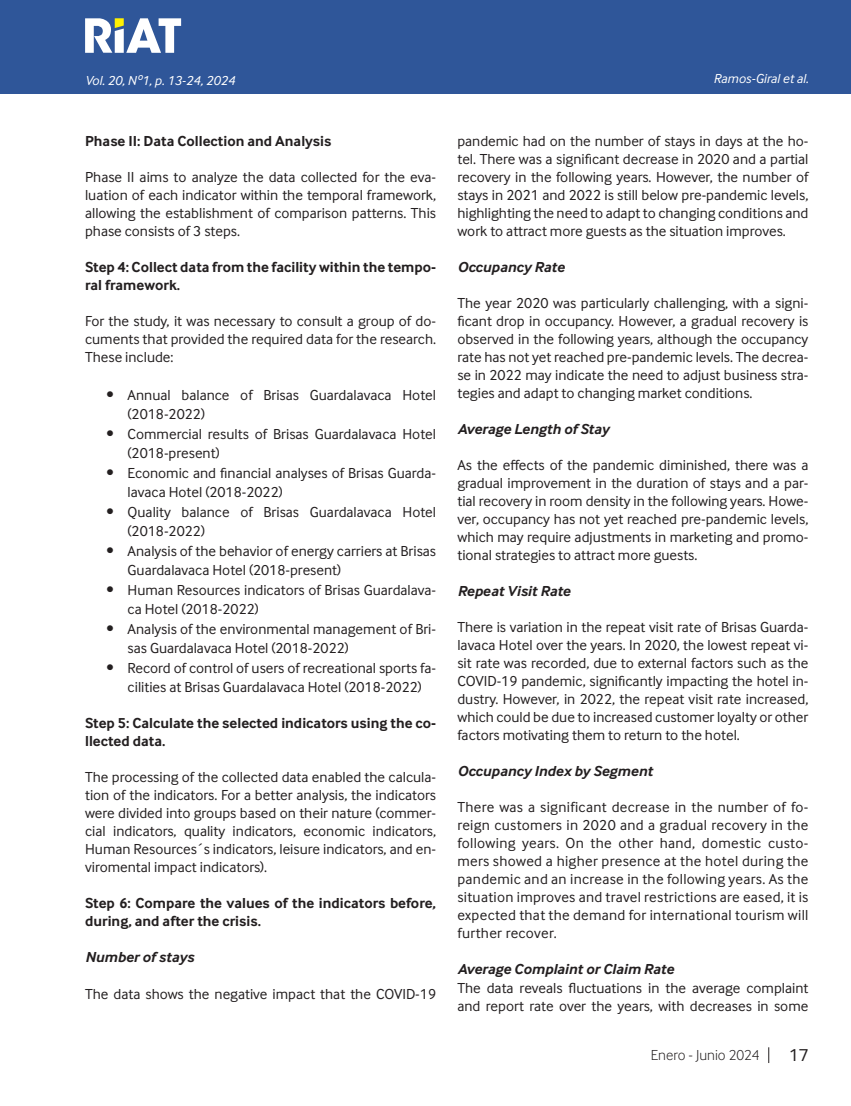
<style>
.page{position:relative;width:851px;height:1106px;background:#fff}
.page>*{position:absolute;margin:0;border:0;box-sizing:border-box;transform-origin:0 0}
.t1{font:18px "Inter Face";color:#231f20}
.Cuerpo_de_Texto{font:15px/18px "Inter Face";color:#231f20;text-align:justify}
.Cuerpo_de_Texto-2{font:700 15px/18px "Inter Face";color:#231f20}
.Cuerpo_de_Texto-3{font:italic 700 15px "Inter Face";color:#231f20}
.t2{font:300 15px "Inter Face";color:#231f20}
.Cuño_de_pagina{font:italic 13.5px "Inter Face";color:#fff}
</style>
<div class="page">
<div style="left:0;top:0;width:850px;height:94px;background:#2f5699"></div>
<svg style="left:768px;top:1047px;width:1px;height:16px"></svg>
<svg style="left:85px;top:18px;width:96px;height:35px"></svg>
<p class="Cuño_de_pagina" style="left:85px;top:72px;width:151px">Vol. 20, Nº1, p. 13-24, 2024</p>
<p class="Cuño_de_pagina" style="left:713px;top:71px;width:96px">Ramos-Giral et al.</p>
<p class="Cuerpo_de_Texto-2" style="left:85px;top:132px;width:248px">Phase II: Data Collection and Analysis</p>
<p class="Cuerpo_de_Texto" style="left:85px;top:168px;width:352px">Phase II aims to analyze the data collected for the eva&shy;luation of each indicator within the temporal framework, allowing the establishment of comparison patterns. This phase consists of 3 steps.</p>
<p class="Cuerpo_de_Texto-2" style="left:85px;top:258px;width:352px">Step 4: Collect data from the facility within the tempo&shy;ral framework.</p>
<p class="Cuerpo_de_Texto" style="left:85px;top:312px;width:352px">For the study, it was necessary to consult a group of do&shy;cuments that provided the required data for the research.<br>These include:</p>
<p class="Cuerpo_de_Texto" style="left:128px;top:385px;width:310px;line-height:19.5px;text-indent:-21px">• Annual balance of Brisas Guardalavaca Hotel (2018-2022)</p>
<p class="Cuerpo_de_Texto" style="left:128px;top:424px;width:310px;line-height:19.5px;text-indent:-21px">• Commercial results of Brisas Guardalavaca Hotel (2018-present)</p>
<p class="Cuerpo_de_Texto" style="left:128px;top:463px;width:310px;line-height:19.5px;text-indent:-21px">• Economic and financial analyses of Brisas Guarda&shy;lavaca Hotel (2018-2022)</p>
<p class="Cuerpo_de_Texto" style="left:128px;top:502px;width:310px;line-height:19.5px;text-indent:-21px">• Quality balance of Brisas Guardalavaca Hotel (2018-2022)</p>
<p class="Cuerpo_de_Texto" style="left:128px;top:541px;width:310px;line-height:19.5px;text-indent:-21px">• Analysis of the behavior of energy carriers at Brisas<br>Guardalavaca Hotel (2018-present)</p>
<p class="Cuerpo_de_Texto" style="left:128px;top:580px;width:310px;line-height:19.5px;text-indent:-21px">• Human Resources indicators of Brisas Guardalava&shy;ca Hotel (2018-2022)</p>
<p class="Cuerpo_de_Texto" style="left:128px;top:619px;width:310px;line-height:19.5px;text-indent:-21px">• Analysis of the environmental management of Bri&shy;sas Guardalavaca Hotel (2018-2022)</p>
<p class="Cuerpo_de_Texto" style="left:106px;top:658px;width:331px;line-height:19.5px;text-align:center">• Record of control of users of recreational sports fa&shy;cilities at Brisas Guardalavaca Hotel (2018-2022)</p>
<p class="Cuerpo_de_Texto-2" style="left:85px;top:714px;width:352px">Step 5: Calculate the selected indicators using the co&shy;llected data.</p>
<p class="Cuerpo_de_Texto" style="left:85px;top:768px;width:352px">The processing of the collected data enabled the calcula&shy;tion of the indicators. For a better analysis, the indicators were divided into groups based on their nature (commer&shy;cial indicators, quality indicators, economic indicators, Human Resources´s indicators, leisure indicators, and en&shy;viromental impact indicators).</p>
<p class="Cuerpo_de_Texto-2" style="left:85px;top:894px;width:352px">Step 6: Compare the values of the indicators before, during, and after the crisis.</p>
<p class="Cuerpo_de_Texto-3" style="left:85px;top:948px;width:110px">Number of stays</p>
<p class="Cuerpo_de_Texto" style="left:85px;top:984px;width:352px">The data shows the negative impact that the COVID-19</p>
<p class="Cuerpo_de_Texto" style="left:457px;top:132px;width:352px">pandemic had on the number of stays in days at the ho&shy;tel. There was a significant decrease in 2020 and a partial recovery in the following years. However, the number of stays in 2021 and 2022 is still below pre-pandemic levels, highlighting the need to adapt to changing conditions and work to attract more guests as the situation improves.</p>
<p class="Cuerpo_de_Texto-3" style="left:457px;top:258px;width:109px">Occupancy Rate</p>
<p class="Cuerpo_de_Texto" style="left:457px;top:294px;width:352px">The year 2020 was particularly challenging, with a signi&shy;ficant drop in occupancy. However, a gradual recovery is observed in the following years, although the occupancy rate has not yet reached pre-pandemic levels. The decrea&shy;se in 2022 may indicate the need to adjust business stra&shy;tegies and adapt to changing market conditions.</p>
<p class="Cuerpo_de_Texto-3" style="left:457px;top:420px;width:153px">Average Length of Stay</p>
<p class="Cuerpo_de_Texto" style="left:457px;top:456px;width:352px">As the effects of the pandemic diminished, there was a gradual improvement in the duration of stays and a par&shy;tial recovery in room density in the following years. Howe&shy;ver, occupancy has not yet reached pre-pandemic levels, which may require adjustments in marketing and promo&shy;tional strategies to attract more guests.</p>
<p class="Cuerpo_de_Texto-3" style="left:457px;top:582px;width:115px">Repeat Visit Rate</p>
<p class="Cuerpo_de_Texto" style="left:457px;top:618px;width:352px">There is variation in the repeat visit rate of Brisas Guarda&shy;lavaca Hotel over the years. In 2020, the lowest repeat vi&shy;sit rate was recorded, due to external factors such as the COVID-19 pandemic, significantly impacting the hotel in&shy;dustry. However, in 2022, the repeat visit rate increased, which could be due to increased customer loyalty or other factors motivating them to return to the hotel.</p>
<p class="Cuerpo_de_Texto-3" style="left:457px;top:762px;width:197px">Occupancy Index by Segment</p>
<p class="Cuerpo_de_Texto" style="left:457px;top:798px;width:352px">There was a significant decrease in the number of fo&shy;reign customers in 2020 and a gradual recovery in the following years. On the other hand, domestic custo&shy;mers showed a higher presence at the hotel during the pandemic and an increase in the following years. As the situation improves and travel restrictions are eased, it is expected that the demand for international tourism will further recover.</p>
<p class="Cuerpo_de_Texto-3" style="left:457px;top:960px;width:218px">Average Complaint or Claim Rate</p>
<p class="Cuerpo_de_Texto" style="left:457px;top:978px;width:352px">The data reveals fluctuations in the average complaint and report rate over the years, with decreases in some</p>
<p class="t2" style="left:651px;top:1046px;width:110px">Enero - Junio 2024</p>
<p class="t1" style="left:789px;top:1045px;width:21px">17</p>
</div>
